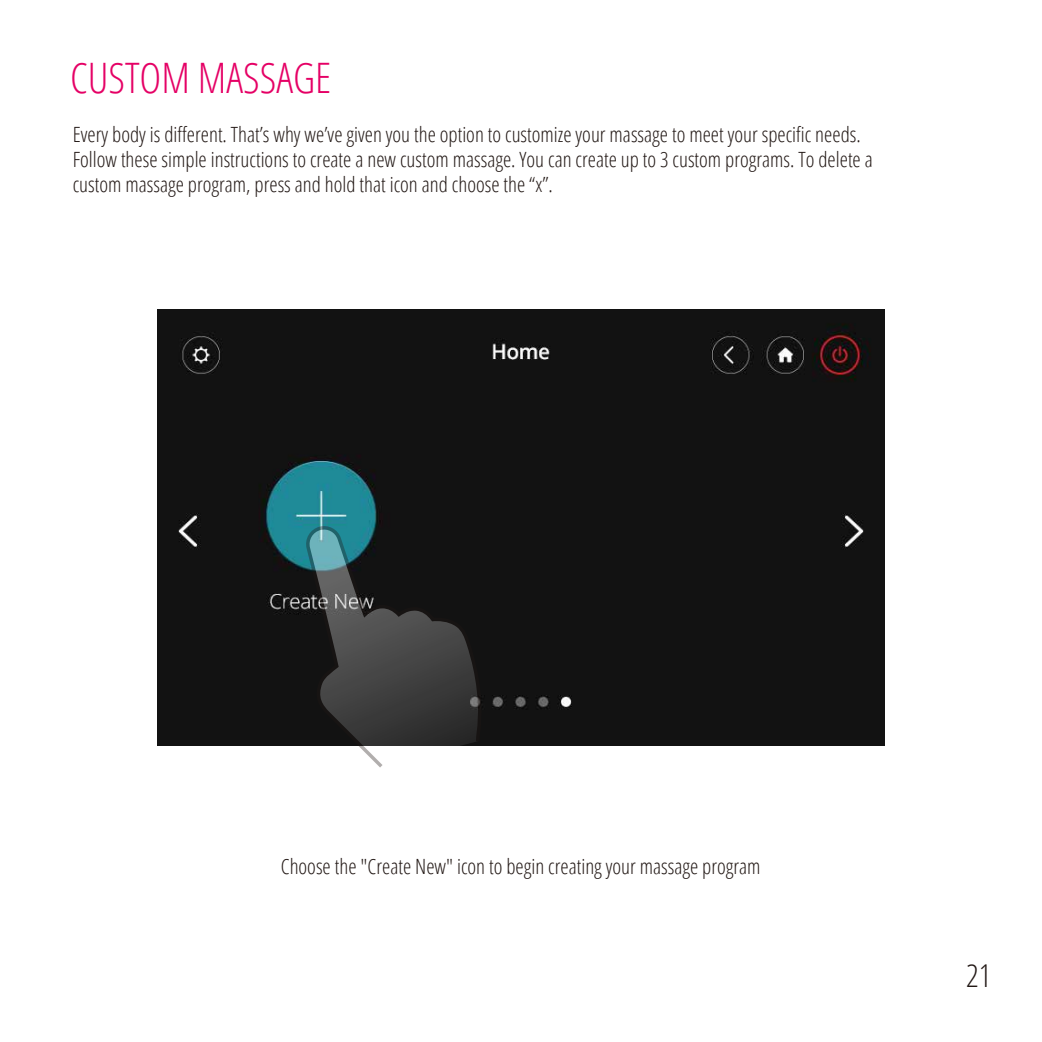
<style>
.page{position:relative;width:1042px;height:1042px;background:#fff}
.page>*{position:absolute;margin:0;border:0;box-sizing:border-box;transform-origin:0 0}
.t1{font:300 condensed 42px "Open Sans";color:#e50065}
.t2{font:300 condensed 31.5px "Open Sans";color:#221815}
.t3{font:300 condensed 21px/25.2px "Open Sans";color:#221815}
</style>
<div class="page">
<div style="left:157px;top:309px;width:727px;height:436px;background:#121212"></div>
<svg style="left:306px;top:526px;width:178px;height:241px"></svg>
<h1 class="t1" style="left:70px;top:49px;width:263px">CUSTOM MASSAGE</h1>
<p class="t3" style="left:73px;top:121px;width:801px">Every body is different. That’s why we’ve given you the option to customize your massage to meet your specific needs.<br>Follow these simple instructions to create a new custom massage. You can create up to 3 custom programs. To delete a custom massage program, press and hold that icon and choose the “x”.</p>
<p class="t3" style="left:281px;top:853px;width:481px">Choose the "Create New" icon to begin creating your massage program</p>
<h2 class="t2" style="left:966px;top:954px;width:27px">21</h2>
</div>
